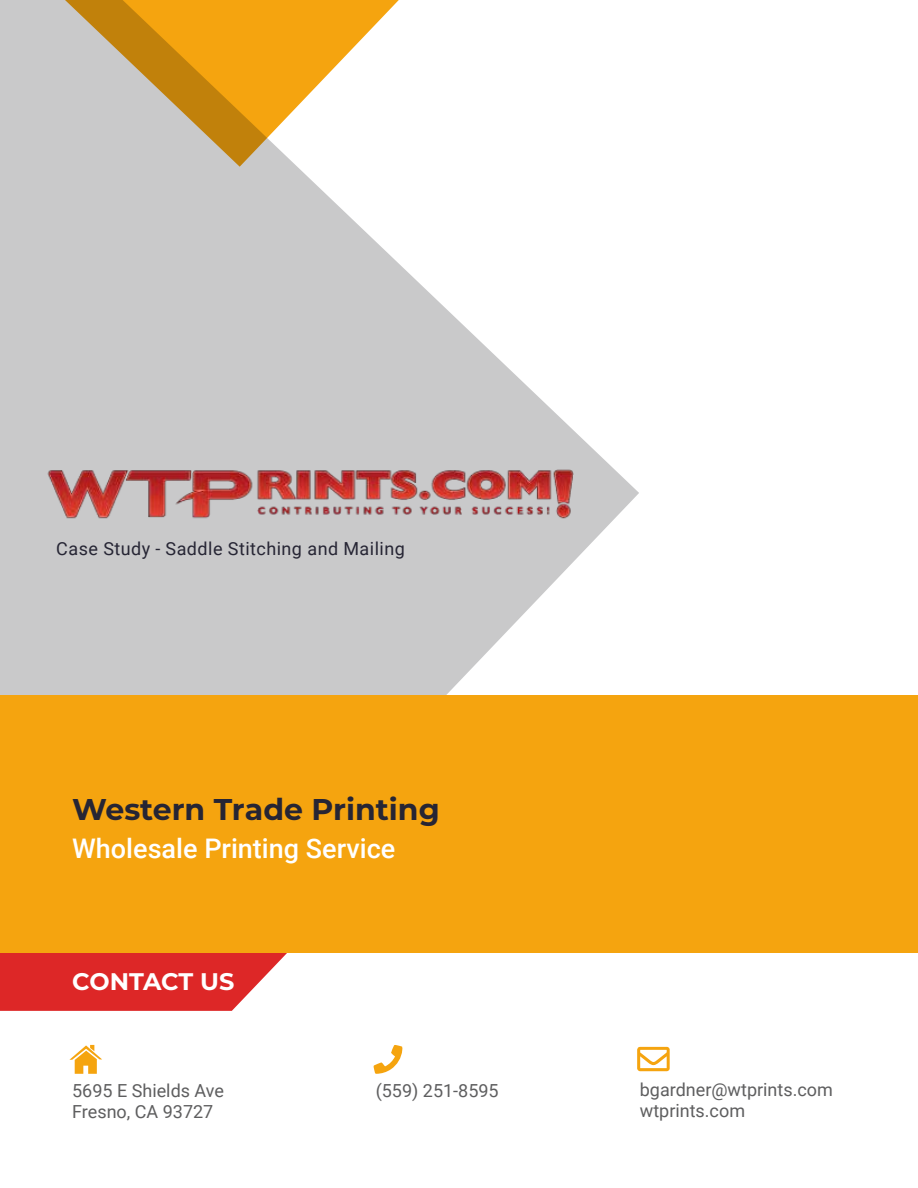
<style>
.page{position:relative;width:918px;height:1188px;background:#fff}
.page>*{position:absolute;margin:0;border:0;box-sizing:border-box;transform-origin:0 0}
.t1{font:700 30px "Montserrat";color:#262534}
.t2{font:500 27px "Roboto";color:#fff}
.t3{font:700 24px "Montserrat";letter-spacing:-.005em;color:#fff}
.t4{font:18px/21px "Roboto";color:#5e5e5f}
.t5{font:18px "Roboto";letter-spacing:.025em;color:#262534}
</style>
<div class="page">
<svg style="left:0;top:0;width:639px;height:695px;fill:#c9c9ca"></svg>
<svg style="left:51px;top:0;width:361px;height:167px"></svg>
<svg style="left:0;top:953px;width:287px;height:58px;background:#e03c3c"></svg>
<div style="left:0;top:695px;width:918px;height:258px;background:#f5a40f"></div>
<svg style="left:69px;top:1045px;width:33px;height:29px"></svg>
<svg style="left:637px;top:1047px;width:33px;height:24px"></svg>
<svg style="left:373px;top:1045px;width:30px;height:29px"></svg>
<img style="left:33px;top:461px;width:560px;height:62px">
<p class="t5" style="left:56px;top:536px;width:350px">Case Study - Saddle Stitching and Mailing</p>
<h1 class="t1" style="left:72px;top:788px;width:369px">Western Trade Printing</h1>
<h2 class="t2" style="left:72px;top:830px;width:325px">Wholesale Printing Service</h2>
<h3 class="t3" style="left:72px;top:964px;width:164px">CONTACT US</h3>
<p class="t4" style="left:72px;top:1080px;width:153px">5695 E Shields Ave<br>Fresno, CA 93727</p>
<p class="t4" style="left:640px;top:1079px;width:195px">bgardner@wtprints.com wtprints.com</p>
<p class="t4" style="left:376px;top:1080px;width:125px">(559) 251-8595</p>
</div>
